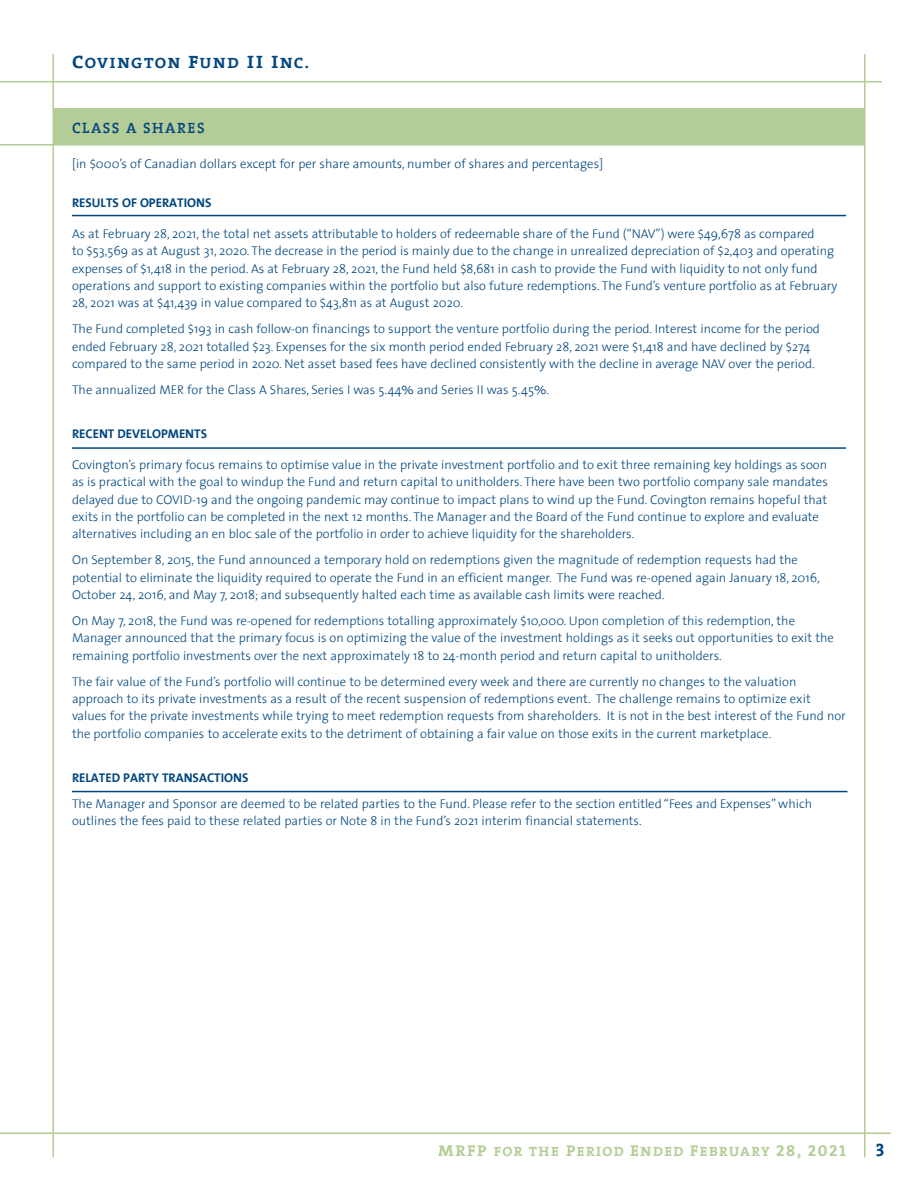
<style>
.page{position:relative;width:918px;height:1188px;background:#fff}
.page>*{position:absolute;margin:0;border:0;box-sizing:border-box;transform-origin:0 0}
.t1{font:18px "The Serif Bold Caps";color:#00467f}
.t2{font:15px "The Serif Bold Caps";letter-spacing:.1em;color:#00467f;scale:1.08 1}
.Cov_Heading{font:600 15px "The Serif";letter-spacing:.1em;color:#00467f}
.t3{font:13.5px "The Serif Bold Caps";letter-spacing:.1em;color:#b4cc95;scale:1.05 1}
.Cov_MRFP_Body_Copy{font:300 12.75px/17.2px "The Sans";color:#00467f}
.Cov_MRFP_Chart_Copy{font:300 12.75px/17.2px "The Sans";color:#00467f}
.Cov_MRFP_Body_Headin{font:700 12.75px "The Sans";color:#00467f}
.s1{font-size:18px}
.s2{font-family:"Skia";font-weight:400}
.s3{font-size:15.75px}
</style>
<div class="page">
<hr style="left:52px;top:54px;width:2px;height:1103px;background:#b4cc95">
<hr style="left:864px;top:54px;width:2px;height:1103px;background:#b4cc95">
<hr style="left:0;top:81px;width:882px;height:1px;background:#b4cc95">
<hr style="left:0;top:144px;width:865px;height:2px;background:#b4cc95">
<hr style="left:0;top:1132px;width:891px;height:2px;background:#b4cc95">
<div style="left:53px;top:108px;width:812px;height:37px;background:#b4cc95"></div>
<hr style="left:72px;top:215px;width:774px;height:1px;background:#00467f">
<hr style="left:72px;top:447px;width:774px;height:2px;background:#00467f">
<hr style="left:72px;top:791px;width:776px;height:1px;background:#00467f">
<p class="t2" style="left:72px;top:50px;width:221px"><span class="s1">C</span>OVINGTON <span class="s1">F</span>UND <span class="s1">II I</span>NC.</p>
<p class="Cov_Heading" style="left:72px;top:116px;width:134px">CLASS A SHARES</p>
<p class="Cov_MRFP_Body_Copy" style="left:72px;top:155px;width:533px">[in $000’s of Canadian dollars except for per share amounts, number of shares and percentages]</p>
<p class="Cov_MRFP_Body_Headin" style="left:72px;top:192px;width:141px">RESULTS OF OPERATIONS</p>
<p class="Cov_MRFP_Body_Copy" style="left:72px;top:225px;width:767px">As at February 28, 2021, the total net assets attributable to holders of redeemable share of the Fund (“NAV”) were $49,678 as compared<br>to $53,569 as at August 31, 2020. The decrease in the period is mainly due to the change in unrealized depreciation of $2,403 and operating expenses of $1,418 in the period. As at February 28, 2021, the Fund held $8,681 in cash to provide the Fund with liquidity to not only fund operations and support to existing companies within the portfolio but also future redemptions. The Fund’s venture portfolio as at February 28, 2021 was at $41,439 in value compared to $43,811 as at August 2020.</p>
<p class="Cov_MRFP_Body_Copy" style="left:72px;top:320px;width:750px">The Fund completed $193 in cash follow-on financings to support the venture portfolio during the period. Interest income for the period ended February 28, 2021 totalled $23. Expenses for the six month period ended February 28, 2021 were $1,418 and have declined by $274 compared to the same period in 2020. Net asset based fees have declined consistently with the decline in average NAV over the period.</p>
<p class="Cov_MRFP_Body_Copy" style="left:72px;top:381px;width:479px">The annualized MER for the Class A Shares, Series I was 5.44<span class="s2">%</span> and Series II was 5.45<span class="s2">%</span>.</p>
<p class="Cov_MRFP_Body_Headin" style="left:72px;top:423px;width:137px">RECENT DEVELOPMENTS</p>
<p class="Cov_MRFP_Body_Copy" style="left:72px;top:456px;width:757px">Covington’s primary focus remains to optimise value in the private investment portfolio and to exit three remaining key holdings as soon as is practical with the goal to windup the Fund and return capital to unitholders. There have been two portfolio company sale mandates delayed due to COVID-19 and the ongoing pandemic may continue to impact plans to wind up the Fund. Covington remains hopeful that exits in the portfolio can be completed in the next 12 months. The Manager and the Board of the Fund continue to explore and evaluate alternatives including an en bloc sale of the portfolio in order to achieve liquidity for the shareholders.</p>
<p class="Cov_MRFP_Body_Copy" style="left:72px;top:551px;width:749px">On September 8, 2015, the Fund announced a temporary hold on redemptions given the magnitude of redemption requests had the potential to eliminate the liquidity required to operate the Fund in an efficient manger. The Fund was re-opened again January 18, 2016,<br>October 24, 2016, and May 7, 2018; and subsequently halted each time as available cash limits were reached.</p>
<p class="Cov_MRFP_Body_Copy" style="left:72px;top:612px;width:763px">On May 7, 2018, the Fund was re-opened for redemptions totalling approximately $10,000. Upon completion of this redemption, the<br>Manager announced that the primary focus is on optimizing the value of the investment holdings as it seeks out opportunities to exit the remaining portfolio investments over the next approximately 18 to 24-month period and return capital to unitholders.</p>
<p class="Cov_MRFP_Body_Copy" style="left:72px;top:672px;width:775px">The fair value of the Fund’s portfolio will continue to be determined every week and there are currently no changes to the valuation approach to its private investments as a result of the recent suspension of redemptions event. The challenge remains to optimize exit values for the private investments while trying to meet redemption requests from shareholders. It is not in the best interest of the Fund nor the portfolio companies to accelerate exits to the detriment of obtaining a fair value on those exits in the current marketplace.</p>
<p class="Cov_MRFP_Body_Headin" style="left:72px;top:767px;width:178px">RELATED PARTY TRANSACTIONS</p>
<p class="Cov_MRFP_Chart_Copy" style="left:72px;top:795px;width:742px">The Manager and Sponsor are deemed to be related parties to the Fund. Please refer to the section entitled “Fees and Expenses” which outlines the fees paid to these related parties or Note 8 in the Fund’s 2021 interim financial statements.</p>
<p class="t3" style="left:438px;top:1141px;width:390px"><span class="s3">MRFP</span> FOR THE <span class="s3">P</span>ERIOD <span class="s3">E</span>NDED <span class="s3">F</span>EBRUARY <span class="s3">28, 2021</span></p>
<h1 class="t1" style="left:876px;top:1135px;width:10px">3</h1>
</div>
